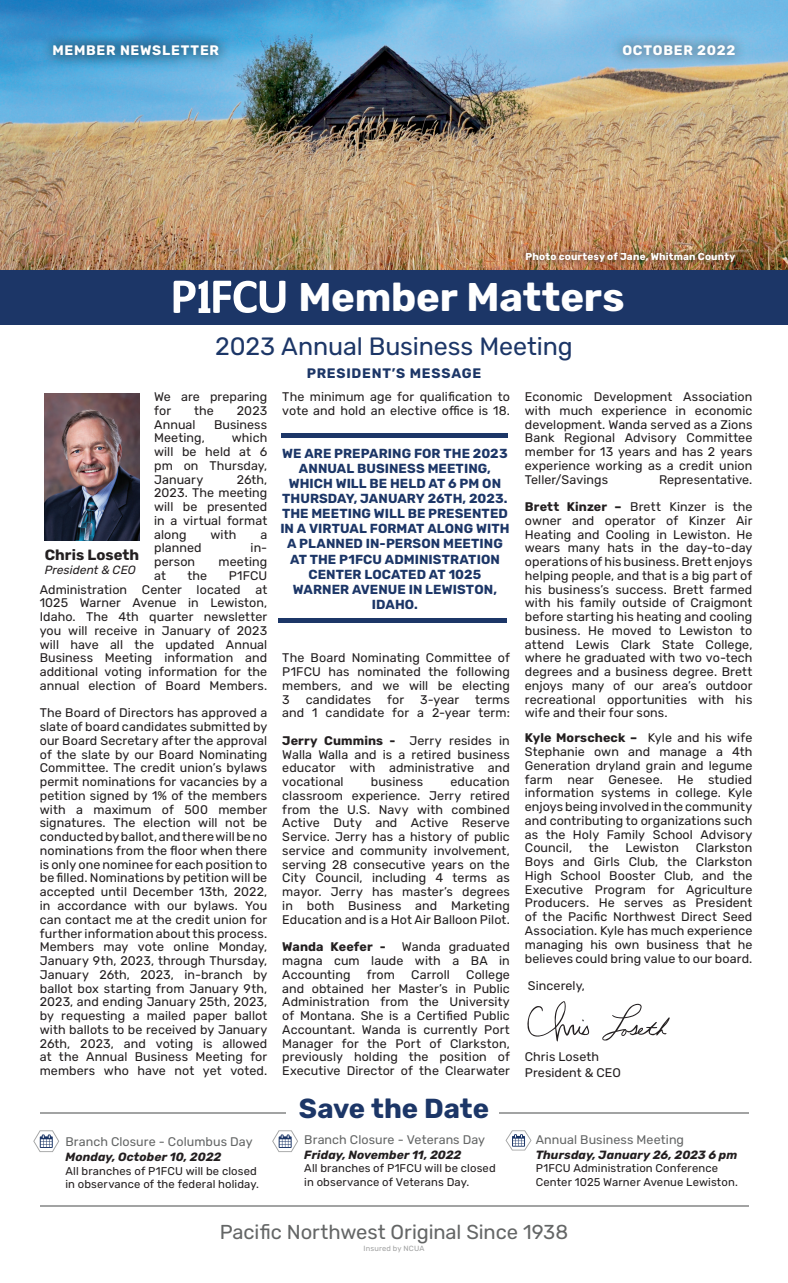
<style>
.page{position:relative;width:788px;height:1283px;background:#fff}
.page>*{position:absolute;margin:0;border:0;box-sizing:border-box;transform-origin:0 0}
.t1{font:700 40px "Rubik";letter-spacing:-.005em;color:#fff}
.t2{font:700 27.5px "Rubik";letter-spacing:-.005em;color:#1c3667}
.t3{font:25px "Rubik";letter-spacing:-.005em;color:#1c3667}
.t4{font:20.12px "Rubik";letter-spacing:-.005em;color:#646666}
.t5{font:700 14.88px "Rubik";letter-spacing:.005em;color:#231f20}
.t6{font:700 13.75px "Rubik";letter-spacing:.055em;color:#fff}
.t7{font:700 13.75px "Rubik";letter-spacing:.055em;color:#1c3667}
.t8{font:700 13.12px/15px "Rubik";letter-spacing:.005em;color:#1c3667;text-align:center}
.t9{font:12.5px/13.8px "Rubik";letter-spacing:.005em;color:#231f20;text-align:justify}
.t10{font:12.5px "Rubik";letter-spacing:.005em;color:#646666}
.t11{font:700 12.5px "Rubik";letter-spacing:.01em;color:#231f20}
.t12{font:italic 700 11.88px "Rubik";letter-spacing:.01em;color:#231f20}
.t13{font:italic 11.88px "Rubik";letter-spacing:.005em;color:#231f20}
.t14{font:11.25px/13.1px "Rubik";letter-spacing:.01em;color:#231f20}
.t15{font:700 10px "Rubik";letter-spacing:.015em;color:#fff}
.t16{font:7.5px "Rubik";letter-spacing:.025em;color:#a2a3a3}
.s1{font-weight:700}
</style>
<div class="page">
<img style="left:0;top:0;width:788px;height:270px">
<img style="left:45px;top:394px;width:95px;height:146px">
<div style="left:611px;top:33px;width:135px;height:35px;background:#231f20;opacity:.75"></div>
<svg style="left:41px;top:33px;width:189px;height:35px;background:#3e8ebe"></svg>
<div style="left:0;top:270px;width:788px;height:54px;background:#1c3667"></div>
<svg style="left:173px;top:281px;width:112px;height:32px"></svg>
<div style="left:519px;top:246px;width:222px;height:22px;background:#231f20;opacity:.75"></div>
<hr style="left:40px;top:1205px;width:708px;height:1px;background:#a2a3a3">
<hr style="left:40px;top:1112px;width:245px;height:1px;background:#a2a3a3">
<hr style="left:499px;top:1112px;width:249px;height:1px;background:#a2a3a3">
<svg style="left:602px;top:1003px;width:67px;height:37px"></svg>
<svg style="left:527px;top:1001px;width:62px;height:40px"></svg>
<hr style="left:281px;top:434px;width:226px;height:4px;background:#1c3667">
<hr style="left:279px;top:618px;width:228px;height:4px;background:#1c3667">
<svg style="left:505px;top:1130px;width:26px;height:20px"></svg>
<svg style="left:33px;top:1130px;width:26px;height:22px"></svg>
<svg style="left:272px;top:1130px;width:26px;height:22px"></svg>
<p class="t6" style="left:52px;top:43px;width:168px">MEMBER NEWSLETTER</p>
<p class="t6" style="left:622px;top:43px;width:115px">OCTOBER 2022</p>
<p class="t15" style="left:525px;top:251px;width:211px">Photo courtesy of Jane, Whitman County</p>
<h1 class="t1" style="left:298px;top:274px;width:327px">Member Matters</h1>
<h3 class="t3" style="left:215px;top:332px;width:359px">2023 Annual Business Meeting</h3>
<p class="t7" style="left:306px;top:365px;width:176px">PRESIDENT’S MESSAGE</p>
<p class="t9" style="left:154px;top:390px;width:115px">We are preparing for</p>
<p class="t9" style="left:194px;top:404px;width:21px">the</p>
<p class="t9" style="left:237px;top:404px;width:32px">2023</p>
<p class="t9" style="left:154px;top:418px;width:43px">Annual</p>
<p class="t9" style="left:214px;top:418px;width:55px">Business</p>
<p class="t9" style="left:154px;top:431px;width:52px">Meeting,</p>
<p class="t9" style="left:154px;top:431px;width:115px;text-indent:78px">which will be held at 6 pm on Thursday, January</p>
<p class="t9" style="left:154px;top:473px;width:115px;text-indent:82px">26th, 2023. The meeting will be presented in a virtual format along</p>
<p class="t9" style="left:210px;top:528px;width:27px">with</p>
<p class="t9" style="left:260px;top:528px;width:8px">a</p>
<p class="t9" style="left:154px;top:541px;width:49px">planned</p>
<p class="t9" style="left:250px;top:541px;width:18px">in-</p>
<p class="t9" style="left:154px;top:555px;width:43px">person</p>
<p class="t9" style="left:218px;top:555px;width:50px">meeting</p>
<p class="t9" style="left:154px;top:569px;width:13px">at</p>
<p class="t9" style="left:187px;top:569px;width:21px">the</p>
<p class="t5" style="left:45px;top:547px;width:96px">Chris Loseth</p>
<p class="t13" style="left:45px;top:563px;width:92px">President &amp; CEO</p>
<p class="t9" style="left:40px;top:569px;width:229px;text-indent:189px">P1FCU Administration Center located at 1025 Warner Avenue in Lewiston, Idaho. The 4th quarter newsletter you will receive in January of 2023 will have all the updated Annual Business Meeting information and additional voting information for the annual election of Board Members.</p>
<p class="t9" style="left:40px;top:706px;width:229px">The Board of Directors has approved a slate of board candidates submitted by our Board Secretary after the approval of the slate by our Board Nominating Committee. The credit union’s bylaws permit nominations for vacancies by a petition signed by 1% of the members with a maximum of 500 member signatures. The election will not be conducted by ballot, and there will be no nominations from the floor when there is only one nominee for each position to be filled. Nominations by petition will be accepted until December 13th, 2022, in accordance with our bylaws. You can contact me at the credit union for further information about this process.<br>Members may vote online Monday, January 9th, 2023, through Thursday, January 26th, 2023, in-branch by ballot box starting from January 9th, 2023, and ending January 25th, 2023, by requesting a mailed paper ballot with ballots to be received by January 26th, 2023, and voting is allowed at the Annual Business Meeting for members who have not yet voted.</p>
<p class="t10" style="left:65px;top:1134px;width:189px">Branch Closure - Columbus Day</p>
<p class="t12" style="left:65px;top:1150px;width:157px">Monday, October 10, 2022</p>
<p class="t14" style="left:65px;top:1164px;width:195px">All branches of P1FCU will be closed in observance of the federal holiday.</p>
<p class="t9" style="left:282px;top:390px;width:229px">The minimum age for qualification to vote and hold an elective office is 18.</p>
<p class="t8" style="left:280px;top:447px;width:231px">WE ARE PREPARING FOR THE 2023<br>ANNUAL BUSINESS MEETING,<br>WHICH WILL BE HELD AT 6 PM ON<br>THURSDAY, JANUARY 26TH, 2023.<br>THE MEETING WILL BE PRESENTED<br>IN A VIRTUAL FORMAT ALONG WITH<br>A PLANNED IN-PERSON MEETING<br>AT THE P1FCU ADMINISTRATION<br>CENTER LOCATED AT 1025<br>WARNER AVENUE IN LEWISTON,<br>IDAHO.</p>
<p class="t9" style="left:282px;top:651px;width:229px">The Board Nominating Committee of P1FCU has nominated the following members, and we will be electing 3</p>
<p class="t9" style="left:306px;top:693px;width:67px">candidates</p>
<p class="t9" style="left:387px;top:693px;width:18px">for</p>
<p class="t9" style="left:420px;top:693px;width:41px">3-year</p>
<p class="t9" style="left:282px;top:693px;width:229px;text-align:right">terms<br>and 1 candidate for a 2-year term:</p>
<p class="t9" style="left:282px;top:734px;width:229px"><span class="s1">Jerry Cummins -</span> Jerry resides in Walla Walla and is a retired business educator with administrative and vocational</p>
<p class="t9" style="left:282px;top:775px;width:229px;text-indent:168px">education classroom experience. Jerry retired from the U.S. Navy with combined Active Duty and Active Reserve Service. Jerry has a history of public service and community involvement, serving 28 consecutive years on the City Council, including 4 terms as mayor. Jerry has master’s degrees in both Business and Marketing Education and is a Hot Air Balloon Pilot.</p>
<p class="t11" style="left:282px;top:940px;width:105px">Wanda Keefer -</p>
<p class="t9" style="left:371px;top:775px;width:54px">business</p>
<p class="t9" style="left:282px;top:940px;width:229px;text-indent:119px">Wanda graduated magna cum laude with a BA in Accounting</p>
<p class="t9" style="left:366px;top:968px;width:30px">from</p>
<p class="t9" style="left:411px;top:968px;width:40px">Carroll</p>
<p class="t9" style="left:282px;top:968px;width:229px;text-indent:184px">College and obtained her Master’s in Public Administration from the University of Montana. She is a Certified Public Accountant. Wanda is currently Port Manager for the Port of Clarkston, previously holding the position of Executive Director of the Clearwater</p>
<h2 class="t2" style="left:299px;top:1093px;width:191px">Save the Date</h2>
<p class="t10" style="left:304px;top:1132px;width:182px">Branch Closure - Veterans Day</p>
<p class="t12" style="left:304px;top:1148px;width:158px">Friday, November 11, 2022</p>
<p class="t14" style="left:304px;top:1162px;width:193px">All branches of P1FCU will be closed in observance of Veterans Day.</p>
<p class="t9" style="left:525px;top:390px;width:229px">Economic Development Association with much experience in economic development. Wanda served as a Zions Bank Regional Advisory Committee member for 13 years and has 2 years experience working as a credit union Teller/Savings</p>
<p class="t9" style="left:659px;top:473px;width:95px">Representative.</p>
<p class="t9" style="left:525px;top:500px;width:229px"><span class="s1">Brett Kinzer –</span> Brett Kinzer is the owner and operator of Kinzer Air Heating and Cooling in Lewiston. He wears many hats in the day-to-day operations of his business. Brett enjoys helping people, and that is a big part of his business’s success. Brett farmed with his family outside of Craigmont before starting his heating and cooling business. He moved to Lewiston to attend Lewis Clark State College, where he graduated with two vo-tech degrees and a business degree. Brett enjoys many of our area’s outdoor recreational opportunities with his wife and their four sons.</p>
<p class="t9" style="left:525px;top:731px;width:229px"><span class="s1">Kyle Morscheck –</span> Kyle and his wife Stephanie own and manage a 4th Generation dryland grain and legume farm near Genesee. He studied information systems in college. Kyle enjoys being involved in the community and contributing to organizations such as the Holy Family School Advisory Council,</p>
<p class="t9" style="left:589px;top:841px;width:21px">the</p>
<p class="t9" style="left:625px;top:841px;width:55px">Lewiston</p>
<p class="t9" style="left:525px;top:841px;width:229px;text-indent:171px">Clarkston Boys and Girls Club, the Clarkston High School Booster Club, and the Executive Program for Agriculture Producers. He serves as President of the Pacific Northwest Direct Seed Association. Kyle has much experience managing his own business that he believes could bring value to our board.</p>
<p class="t9" style="left:528px;top:979px;width:59px">Sincerely,</p>
<p class="t9" style="left:525px;top:1049px;width:97px;line-height:15.6px">Chris Loseth<br>President &amp; CEO</p>
<p class="t10" style="left:535px;top:1132px;width:150px">Annual Business Meeting</p>
<p class="t12" style="left:535px;top:1148px;width:203px">Thursday, January 26, 2023 6 pm</p>
<p class="t14" style="left:535px;top:1162px;width:204px">P1FCU Administration Conference<br>Center 1025 Warner Avenue Lewiston.</p>
<h3 class="t4" style="left:220px;top:1220px;width:350px">Pacific Northwest Original Since 1938</h3>
<p class="t16" style="left:363px;top:1244px;width:63px">Insured by NCUA</p>
</div>
